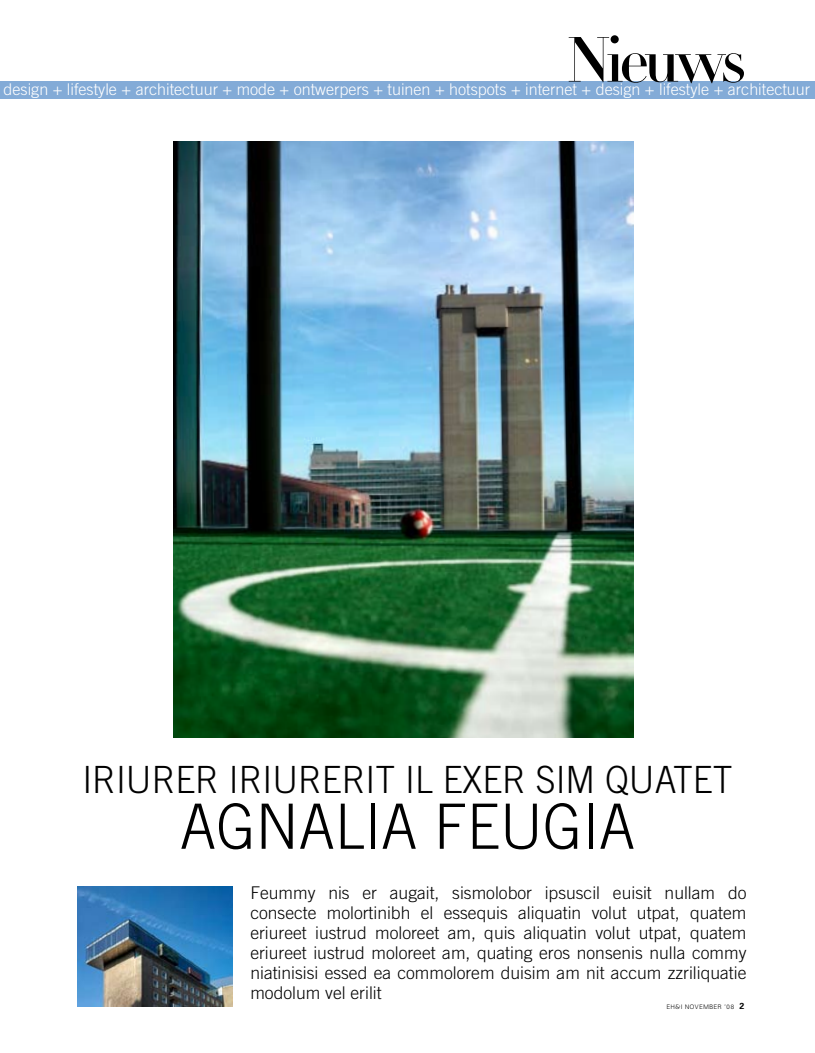
<style>
.page{position:relative;width:815px;height:1053px;background:#fff}
.page>*{position:absolute;margin:0;border:0;box-sizing:border-box;transform-origin:0 0}
.t1{font:300 62.5px "Trade Gothic LT Std";color:#000;scale:.95 1}
.t2{font:62.5px "Didot LH Headline Os F";letter-spacing:-.08em;color:#000}
.t3{font:300 37.5px "Trade Gothic LT Std";color:#000;scale:.95 1}
.t4{font:300 17.5px/20px "Trade Gothic LT Std";color:#000;text-align:justify}
.t5{font:300 16.12px "Trade Gothic LT Std";color:#fff}
.t6{font:6.25px "EH Univers Regular Licht";letter-spacing:.12em;color:#000}
.s1{font-family:"Delima";font-weight:300;font-size:6.62px}
.s2{font-family:"EH Univers Regular Vet";font-size:8.75px}
</style>
<div class="page">
<img style="left:174px;top:142px;width:459px;height:595px">
<img style="left:78px;top:886px;width:154px;height:119px">
<div style="left:0;top:81px;width:815px;height:18px;background:#83abd7"></div>
<h1 class="t2" style="left:566px;top:22px;width:181px">Nieuws</h1>
<p class="t5" style="left:4px;top:80px;width:808px">design + lifestyle + architectuur + mode + ontwerpers + tuinen + hotspots + internet + design + lifestyle + architectuur</p>
<h2 class="t3" style="left:82px;top:757px;width:686px">Iri urer i ri urerit il exer si m quatet</h2>
<h1 class="t1" style="left:180px;top:789px;width:449px">AgnaLIA feugia</h1>
<p class="t4" style="left:250px;top:882px;width:498px">Feummy nis er augait, sismolobor ipsuscil euisit nullam do consecte molortinibh el essequis aliquatin volut utpat, quatem eriureet iustrud moloreet am, quis aliquatin volut utpat, quatem eriureet iustrud moloreet am, quating eros nonsenis nulla commy niatinisisi essed ea commolorem duisim am nit accum zzriliquatie modolum vel erilit</p>
<p class="t6" style="left:667px;top:1002px;width:79px">EH<span class="s1">&amp;</span>I NOVEMBER ’08 <span class="s2">2</span></p>
</div>
